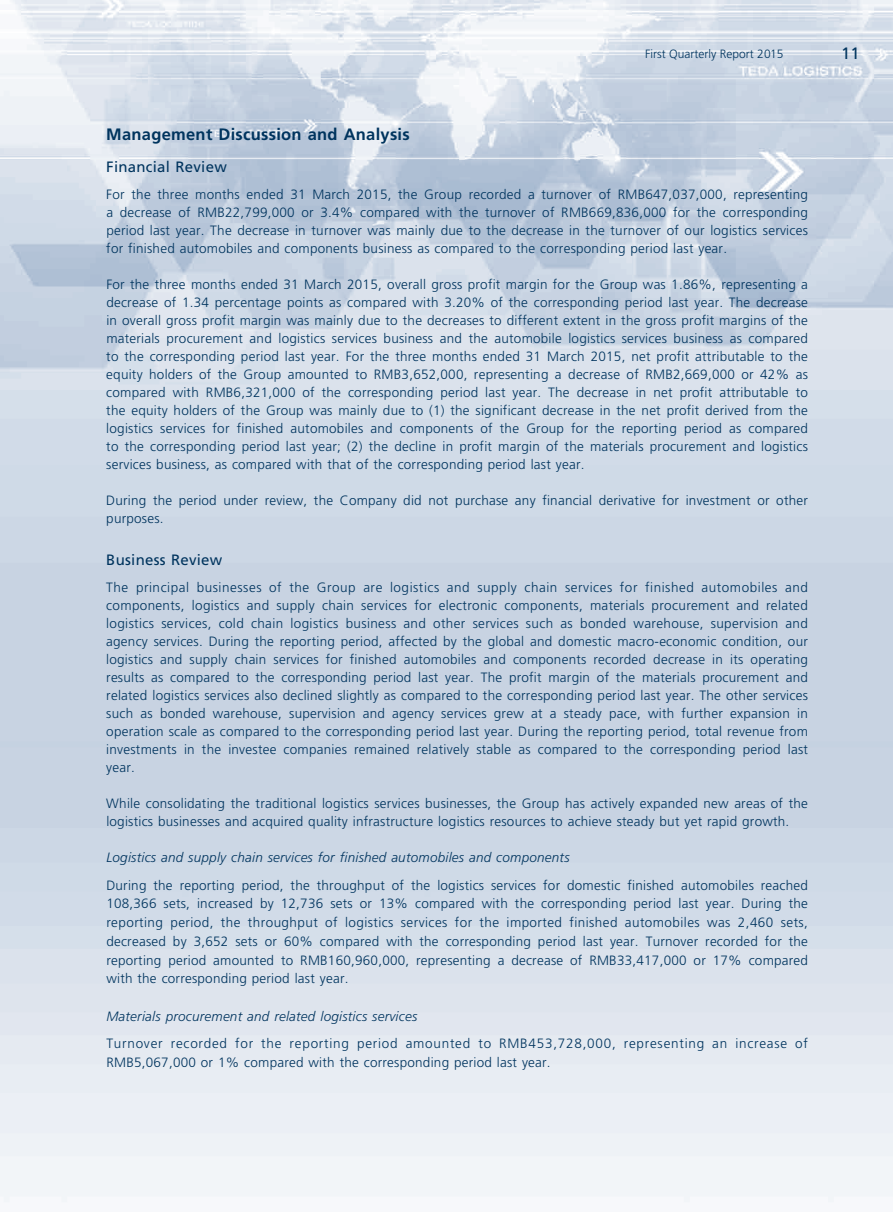
<style>
.page{position:relative;width:893px;height:1212px;background:#fff}
.page>*{position:absolute;margin:0;border:0;box-sizing:border-box;transform-origin:0 0}
.t1{font:700 16.5px "Frutiger LT Std";letter-spacing:.015em;color:#00345e}
.t2{font:16.5px "Frutiger LT Std";color:#00345e}
.t3{font:15px "Frutiger LT Std";letter-spacing:.015em;color:#00345e}
.t4{font:300 13.5px/18px "Frutiger LT Std";letter-spacing:.015em;color:#00345e;text-align:justify}
.t5{font:300 13.5px/18.8px "Frutiger LT Std";letter-spacing:.055em;color:#00345e}
.t6{font:italic 300 13.5px "Frutiger LT Std";letter-spacing:.015em;color:#00345e}
.t7{font:300 12px "Frutiger LT Std";color:#00345e}
</style>
<div class="page">
<img style="left:0;top:0;width:893px;height:1202px">
<p class="t7" style="left:645px;top:47px;width:140px">First Quarterly Report 2015</p>
<p class="t2" style="left:841px;top:43px;width:20px">11</p>
<p class="t1" style="left:106px;top:125px;width:305px">Management Discussion and Analysis</p>
<p class="t3" style="left:106px;top:158px;width:122px">Financial Review</p>
<p class="t4" style="left:106px;top:185px;width:703px">For the three months ended 31 March 2015, the Group recorded a turnover of RMB647,037,000, representing a decrease of RMB22,799,000 or 3.4% compared with the turnover of RMB669,836,000 for the corresponding period last year. The decrease in turnover was mainly due to the decrease in the turnover of our logistics services for finished automobiles and components business as compared to the corresponding period last year.</p>
<p class="t4" style="left:106px;top:275px;width:703px">For the three months ended 31 March 2015, overall gross profit margin for the Group was 1.86%, representing a decrease of 1.34 percentage points as compared with 3.20% of the corresponding period last year. The decrease in overall gross profit margin was mainly due to the decreases to different extent in the gross profit margins of the materials procurement and logistics services business and the automobile logistics services business as compared to the corresponding period last year. For the three months ended 31 March 2015, net profit attributable to the equity holders of the Group amounted to RMB3,652,000, representing a decrease of RMB2,669,000 or 42% as compared with RMB6,321,000 of the corresponding period last year. The decrease in net profit attributable to the equity holders of the Group was mainly due to (1) the significant decrease in the net profit derived from the logistics services for finished automobiles and components of the Group for the reporting period as compared to the corresponding period last year; (2) the decline in profit margin of the materials procurement and logistics services business, as compared with that of the corresponding period last year.</p>
<p class="t4" style="left:106px;top:491px;width:703px">During the period under review, the Company did not purchase any financial derivative for investment or other purposes.</p>
<p class="t3" style="left:106px;top:551px;width:118px">Business Review</p>
<p class="t4" style="left:106px;top:578px;width:703px">The principal businesses of the Group are logistics and supply chain services for finished automobiles and components, logistics and supply chain services for electronic components, materials procurement and related logistics services, cold chain logistics business and other services such as bonded warehouse, supervision and agency services. During the reporting period, affected by the global and domestic macro-economic condition, our logistics and supply chain services for finished automobiles and components recorded decrease in its operating results as compared to the corresponding period last year. The profit margin of the materials procurement and related logistics services also declined slightly as compared to the corresponding period last year. The other services such as bonded warehouse, supervision and agency services grew at a steady pace, with further expansion in operation scale as compared to the corresponding period last year. During the reporting period, total revenue from investments in the investee companies remained relatively stable as compared to the corresponding period last year.</p>
<p class="t4" style="left:106px;top:794px;width:703px">While consolidating the traditional logistics services businesses, the Group has actively expanded new areas of the logistics businesses and acquired quality infrastructure logistics resources to achieve steady but yet rapid growth.</p>
<p class="t6" style="left:106px;top:850px;width:465px">Logistics and supply chain services for finished automobiles and components</p>
<p class="t4" style="left:106px;top:876px;width:703px;line-height:18.8px">During the reporting period, the throughput of the logistics services for domestic finished automobiles reached 108,366 sets, increased by 12,736 sets or 13% compared with the corresponding period last year. During the reporting period, the throughput of logistics services for the imported finished automobiles was 2,460 sets, decreased by 3,652 sets or 60% compared with the corresponding period last year. Turnover recorded for the reporting period amounted to RMB160,960,000, representing a decrease of RMB33,417,000 or 17% compared with the corresponding period last year.</p>
<p class="t6" style="left:106px;top:1008px;width:312px">Materials procurement and related logistics services</p>
<p class="t5" style="left:106px;top:1034px;width:703px">Turnover recorded for the reporting period amounted to RMB453,728,000, representing an increase of<br>RMB5,067,000 or 1% compared with the corresponding period last year.</p>
</div>
